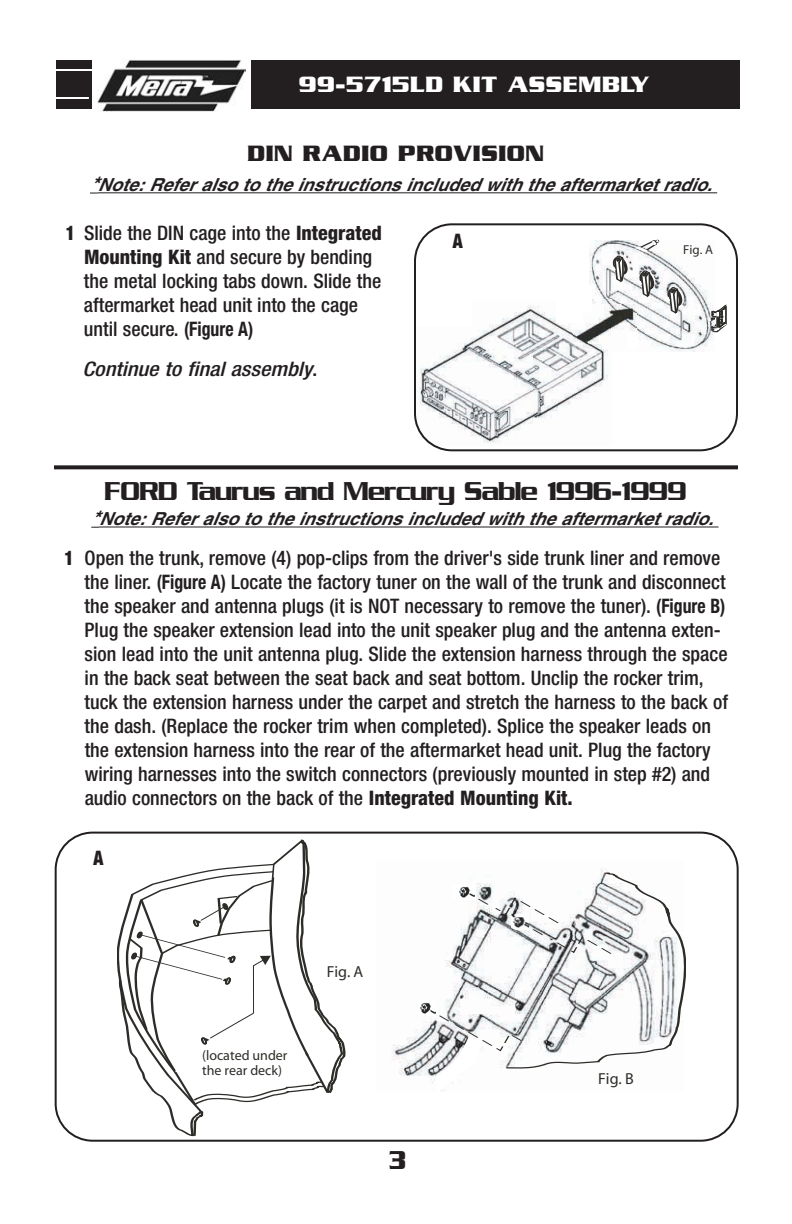
<style>
.page{position:relative;width:792px;height:1224px;background:#fff}
.page>*{position:absolute;margin:0;border:0;box-sizing:border-box;transform-origin:0 0}
.t1{font:28px "Serpentine ICG";letter-spacing:-.045em;color:#231f20}
.t2{font:700 28px "Serpentine ICG";color:#231f20;scale:.87 1}
.t3{font:700 24px "Serpentine ICG";color:#fff}
.t4{font:700 24px "Serpentine ICG";color:#231f20}
.t5{font:500 condensed 20px/24px "Helvetica Neue";color:#231f20}
.t6{font:italic 500 condensed 20px "Helvetica Neue";color:#231f20;scale:1.12 1}
.t7{font:900 condensed 20px "Helvetica Neue";color:#231f20;scale:.89 1}
.t8{font:italic 700 18px "Helvetica";color:#231f20}
.t9{font:italic 700 16px "Arial";color:#2e2c28}
.t10{font:italic 14px/15.6px "Arial";color:#2e2c28;text-align:center}
.t11{font:italic 700 13px "Arial";color:#2e2c28}
.s1{font-size:20px}
.s2{font-weight:800}
.s3{font-weight:700}
.s4{font-style:normal}
</style>
<div class="page">
<div style="left:56px;top:61px;width:684px;height:48px;background:#231f20"></div>
<div style="left:93px;top:38px;width:158px;height:89px;background:#fff"></div>
<img style="left:97px;top:59px;width:148px;height:53px">
<hr style="left:0;top:97px;width:89px;height:2px;background:#fff">
<hr style="left:0;top:69px;width:92px;height:2px;background:#fff">
<hr style="left:98px;top:192px;width:619px;height:1px;background:#231f20">
<svg style="left:414px;top:223px;width:324px;height:228px"></svg>
<svg style="left:55px;top:832px;width:684px;height:310px"></svg>
<hr style="left:99px;top:527px;width:620px;height:1px;background:#231f20">
<svg style="left:54px;top:465px;width:684px;height:4px;background:#363233"></svg>
<p class="t3" style="left:299px;top:69px;width:353px">99-5715LD KIT ASSEMBLY</p>
<p class="t4" style="left:247px;top:139px;width:299px">DIN RADIO PROVISION</p>
<p class="t8" style="left:90px;top:178px;width:627px"><span class="s1">*</span>Note: Refer also to the instructions included with the aftermarket radio.</p>
<p class="t7" style="left:66px;top:226px;width:12px">1</p>
<p class="t5" style="left:84px;top:223px;width:299px">Slide the DIN cage into the <span class="s2">Integrated Mounting Kit</span> and secure by bending the metal locking tabs down. Slide the aftermarket head unit into the cage until secure. <span class="s3">(Figure A)</span></p>
<p class="t6" style="left:83px;top:362px;width:211px">Continue to final assembly<span class="s4">.</span></p>
<p class="t7" style="left:453px;top:233px;width:13px">A</p>
<p class="t11" style="left:683px;top:245px;width:31px">Fig. A</p>
<p class="t7" style="left:64px;top:551px;width:12px">1</p>
<h1 class="t1" style="left:104px;top:473px;width:584px">FORD Taurus and Mercury Sable 1996-1999</h1>
<p class="t8" style="left:91px;top:512px;width:627px"><span class="s1">*</span>Note: Refer also to the instructions included with the aftermarket radio.</p>
<p class="t5" style="left:85px;top:547px;width:645px">Open the trunk, remove (4) pop-clips from the driver's side trunk liner and remove the liner. <span class="s3">(Figure A)</span> Locate the factory tuner on the wall of the trunk and disconnect the speaker and antenna plugs (it is NOT necessary to remove the tuner). <span class="s3">(Figure B)<br></span>Plug the speaker extension lead into the unit speaker plug and the antenna exten&shy;sion lead into the unit antenna plug. Slide the extension harness through the space in the back seat between the seat back and seat bottom. Unclip the rocker trim, tuck the extension harness under the carpet and stretch the harness to the back of the dash. (Replace the rocker trim when completed). Splice the speaker leads on the extension harness into the rear of the aftermarket head unit. Plug the factory wiring harnesses into the switch connectors (previously mounted in step #2) and audio connectors on the back of the <span class="s2">Integrated Mounting Kit.</span></p>
<p class="t7" style="left:94px;top:851px;width:13px">A</p>
<p class="t10" style="left:202px;top:1048px;width:82px">(located unde he rear deck)</p>
<p class="t9" style="left:327px;top:965px;width:38px">Fig. A</p>
<h1 class="t2" style="left:389px;top:1143px;width:22px">3</h1>
<p class="t9" style="left:598px;top:1072px;width:37px">Fig B</p>
</div>
